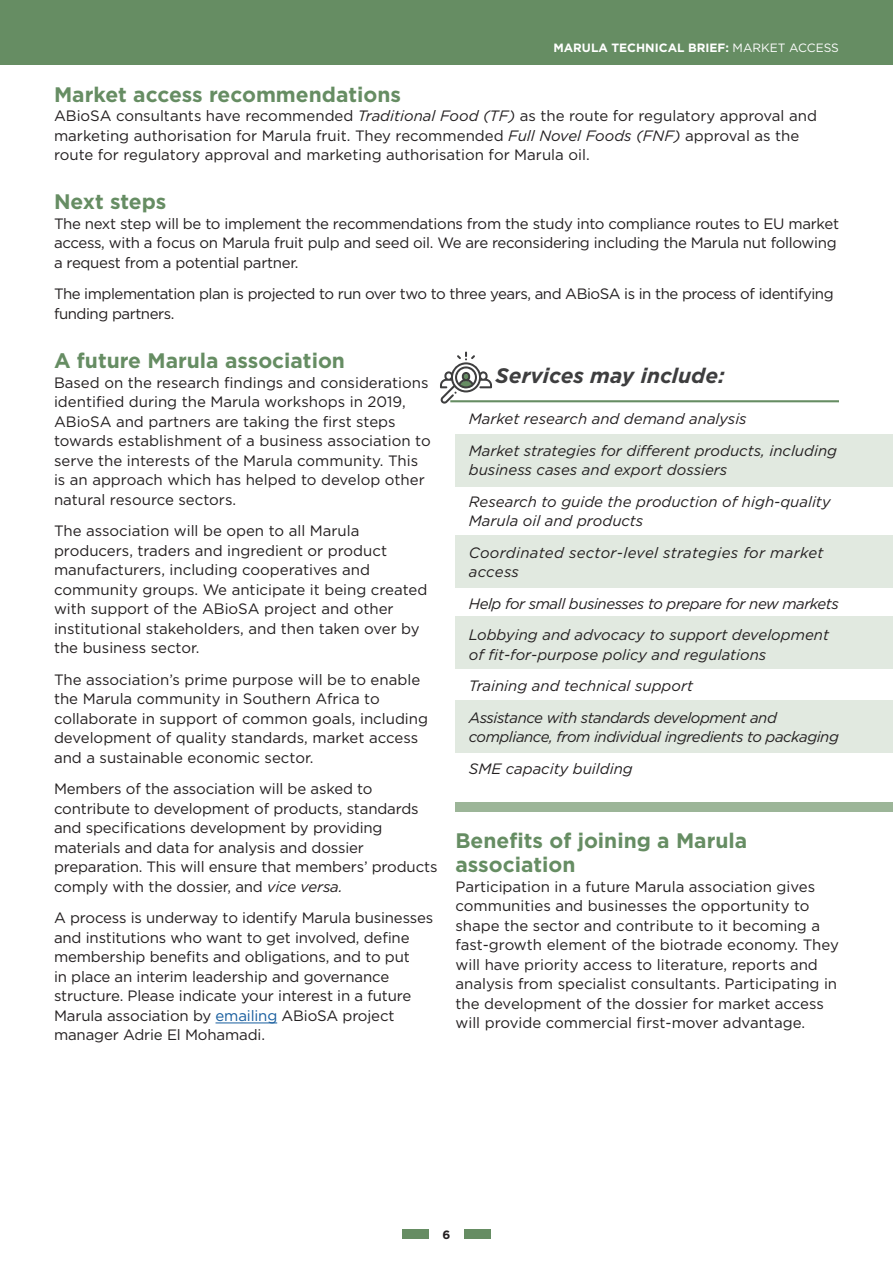
<style>
.page{position:relative;width:893px;height:1263px;background:#fff}
.page>*{position:absolute;margin:0;border:0;box-sizing:border-box;transform-origin:0 0}
.heading{font:700 21px/24px "Gotham";color:#668d63}
.Second_heading{font:italic 700 21px "Gotham";color:#3e3e3f}
.body{font:15px/19.5px "Gotham";letter-spacing:-.005em;color:#231f20}
.alt_bullet{font:italic 15px/19.5px "Gotham";color:#231f20}
.alt_bullet-2{font:italic 15px/19.5px "Gotham";letter-spacing:-.03em;color:#231f20}
.body-2{font:15px/19.5px "Gotham";letter-spacing:-.03em;color:#231f20}
.alt_bullet-3{font:italic 15px/19.5px "Gotham";letter-spacing:.02em;color:#231f20}
.t1{font:700 12px "Gotham";color:#fff}
.t2{font:700 12px "Gotham";color:#231f20}
.s1{font-weight:400}
.s2{font-style:italic}
.s3{color:#175d9e}
</style>
<div class="page">
<div style="left:0;top:0;width:893px;height:65px;background:#668d63"></div>
<div style="left:402px;top:1229px;width:26px;height:9px;background:#668d63"></div>
<div style="left:465px;top:1229px;width:26px;height:9px;background:#668d63"></div>
<hr style="left:216px;top:1023px;width:61px;height:1px;background:#175d9e">
<div style="left:455px;top:435px;width:438px;height:52px;background:#e1e9e0"></div>
<div style="left:455px;top:536px;width:438px;height:52px;background:#e1e9e0"></div>
<div style="left:455px;top:617px;width:438px;height:52px;background:#e1e9e0"></div>
<div style="left:455px;top:701px;width:438px;height:52px;background:#e1e9e0"></div>
<hr style="left:450px;top:400px;width:389px;height:2px;background:#668d63">
<svg style="left:440px;top:352px;width:52px;height:52px"></svg>
<div style="left:455px;top:802px;width:438px;height:10px;background:#9cb598"></div>
<p class="t1" style="left:553px;top:40px;width:287px">MARULA TECHNICAL BRIEF: <span class="s1">MARKET ACCESS</span></p>
<p class="heading" style="left:54px;top:82px;width:349px">Market access recommendations</p>
<p class="body" style="left:54px;top:106px;width:764px">ABioSA consultants have recommended <span class="s2">Traditional Food (TF)</span> as the route for regulatory approval and marketing authorisation for Marula fruit. They recommended <span class="s2">Full Novel Foods (FNF)</span> approval as the route for regulatory approval and marketing authorisation for Marula oil.</p>
<p class="heading" style="left:54px;top:190px;width:114px">Next steps</p>
<p class="body" style="left:54px;top:213px;width:787px">The next step will be to implement the recommendations from the study into compliance routes to EU market access, with a focus on Marula fruit pulp and seed oil. We are reconsidering including the Marula nut following a request from a potential partner.</p>
<p class="body-2" style="left:54px;top:284px;width:781px">The implementation plan is projected to run over two to three years, and ABioSA is in the process of identifying funding partners.</p>
<p class="heading" style="left:54px;top:349px;width:293px">A future Marula association</p>
<p class="body" style="left:54px;top:372px;width:378px">Based on the research findings and considerations identified during the Marula workshops in 2019, ABioSA and partners are taking the first steps towards establishment of a business association to serve the interests of the Marula community. This is an approach which has helped to develop other natural resource sectors.</p>
<p class="body" style="left:54px;top:521px;width:375px">The association will be open to all Marula producers, traders and ingredient or product manufacturers, including cooperatives and community groups. We anticipate it being created with support of the ABioSA project and other institutional stakeholders, and then taken over by the business sector.</p>
<p class="body" style="left:54px;top:669px;width:376px">The association’s prime purpose will be to enable the Marula community in Southern Africa to collaborate in support of common goals, including development of quality standards, market access and a sustainable economic sector.</p>
<p class="body" style="left:54px;top:779px;width:385px">Members of the association will be asked to contribute to development of products, standards and specifications development by providing materials and data for analysis and dossier preparation. This will ensure that members’ products comply with the dossier, and <span class="s2">vice versa.</span></p>
<p class="body" style="left:54px;top:908px;width:381px">A process is underway to identify Marula businesses and institutions who want to get involved, define membership benefits and obligations, and to put<br>in place an interim leadership and governance structure. Please indicate your interest in a future Marula association by <span class="s3">emailing</span> ABioSA project manager Adrie El Mohamadi.</p>
<p class="Second_heading" style="left:496px;top:362px;width:231px">Services may include:</p>
<p class="alt_bullet" style="left:469px;top:409px;width:279px">Market research and demand analysis</p>
<p class="alt_bullet" style="left:469px;top:440px;width:370px">Market strategies for different products, including business cases and export dossiers</p>
<p class="alt_bullet" style="left:469px;top:491px;width:363px">Research to guide the production of high-quality<br>Marula oil and products</p>
<p class="alt_bullet-3" style="left:469px;top:542px;width:356px">Coordinated sector-level strategies for market access</p>
<p class="alt_bullet-2" style="left:469px;top:593px;width:372px">Help for small businesses to prepare for new markets</p>
<p class="alt_bullet" style="left:469px;top:625px;width:362px">Lobbying and advocacy to support development of fit-for-purpose policy and regulations</p>
<p class="alt_bullet" style="left:469px;top:676px;width:226px">Training and technical support</p>
<p class="alt_bullet-2" style="left:469px;top:707px;width:372px">Assistance with standards development and compliance, from individual ingredients to packaging</p>
<p class="alt_bullet" style="left:469px;top:758px;width:165px">SME capacity building</p>
<p class="heading" style="left:455px;top:829px;width:293px">Benefits of joining a Marula association</p>
<p class="body" style="left:455px;top:876px;width:385px">Participation in a future Marula association gives communities and businesses the opportunity to shape the sector and contribute to it becoming a fast-growth element of the biotrade economy. They will have priority access to literature, reports and analysis from specialist consultants. Participating in the development of the dossier for market access will provide commercial first-mover advantage.</p>
<p class="t2" style="left:442px;top:1226px;width:9px">6</p>
</div>
